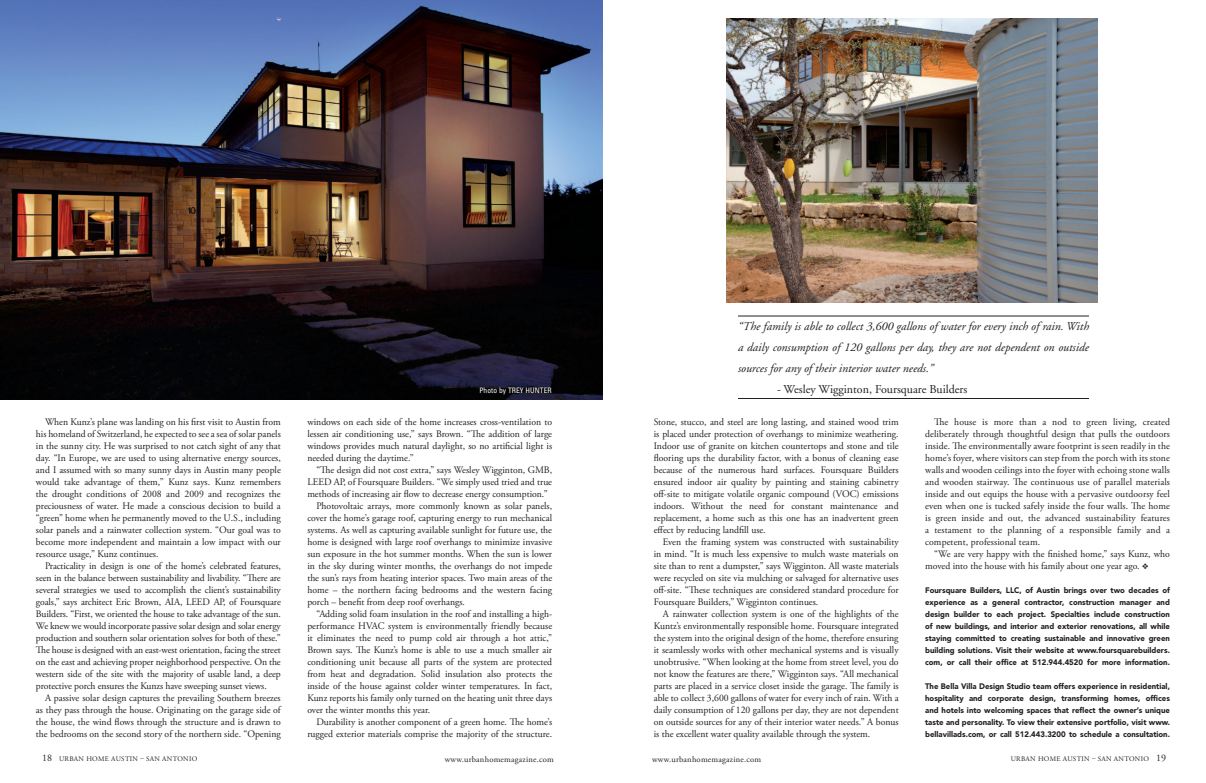
<style>
.page{position:relative;width:1206px;height:783px;background:#fff}
.page>*{position:absolute;margin:0;border:0;box-sizing:border-box;transform-origin:0 0}
.t1{font:italic 12px/21px "Adobe Garamond";color:#231f20;text-align:justify}
.t2{font:12px "Adobe Garamond";color:#231f20}
.t3{font:10px/12px "Adobe Garamond Pro";color:#231f20;text-align:justify}
.t4{font:8.5px "Adobe Garamond Pro";letter-spacing:.03em;color:#231f20}
.t5{font:900 8px/12px "Avenir";color:#231f20;text-align:justify}
.t6{font:condensed 7.5px "Univers";letter-spacing:.01em;color:#fff}
.t7{font:7px "Adobe Garamond Pro";letter-spacing:.125em;color:#231f20}
.t8{font:7px "Adobe Garamond Pro";letter-spacing:.085em;color:#231f20}
.s1{font-size:10px}
</style>
<div class="page">
<img style="left:0;top:0;width:603px;height:400px">
<img style="left:727px;top:19px;width:370px;height:283px">
<hr style="left:738px;top:316px;width:351px;height:1px;background:#231f20">
<hr style="left:738px;top:398px;width:351px;height:1px;background:#231f20">
<p class="t1" style="left:738px;top:316px;width:353px">“The family is able to collect 3,600 gallons of water for every inch of rain. With a daily consumption of 120 gallons per day, they are not dependent on outside sources for any of their interior water needs.”</p>
<p class="t3" style="left:36px;top:416px;width:246px;text-indent:9px">When Kunz’s plane was landing on his first visit to Austin from his homeland of Switzerland, he expected to see a sea of solar panels in the sunny city. He was surprised to not catch sight of any that day. “In Europe, we are used to using alternative energy sources, and I assumed with so many sunny days in Austin many people would take advantage of them,” Kunz says. Kunz remembers the drought conditions of 2008 and 2009 and recognizes the preciousness of water. He made a conscious decision to build a “green” home when he permanently moved to the U.S., including solar panels and a rainwater collection system. “Our goal was to become more independent and maintain a low impact with our resource usage,” Kunz continues.</p>
<p class="t3" style="left:36px;top:560px;width:246px;text-indent:9px">Practicality in design is one of the home’s celebrated features, seen in the balance between sustainability and livability. “There are several strategies we used to accomplish the client’s sustainability goals,” says architect Eric Brown, AIA, LEED AP, of Foursquare Builders. “First, we oriented the house to take advantage of the sun.<br>We knew we would incorporate passive solar design and solar energy production and southern solar orientation solves for both of these.” The house is designed with an east-west orientation, facing the street on the east and achieving proper neighborhood perspective. On the western side of the site with the majority of usable land, a deep protective porch ensures the Kunzs have sweeping sunset views.</p>
<p class="t3" style="left:36px;top:692px;width:246px;text-indent:9px">A passive solar design captures the prevailing Southern breezes as they pass through the house. Originating on the garage side of the house, the wind flows through the structure and is drawn to the bedrooms on the second story of the northern side. “Opening</p>
<p class="t6" style="left:479px;top:386px;width:74px">PHOTO BY TREY H UNTER</p>
<p class="t2" style="left:777px;top:382px;width:192px">- Wesley Wigginton, Foursquare Builders</p>
<p class="t3" style="left:307px;top:416px;width:246px">windows on each side of the home increases cross-ventilation to lessen air conditioning use,” says Brown. “The addition of large windows provides much natural daylight, so no artificial light is needed during the daytime.”</p>
<p class="t3" style="left:316px;top:464px;width:237px">“The design did not cost extra,” says Wesley Wigginton, GMB,</p>
<p class="t3" style="left:307px;top:476px;width:246px">LEED AP, of Foursquare Builders. “We simply used tried and true</p>
<p class="t3" style="left:307px;top:488px;width:242px">methods of increasing air flow to decrease energy consumption.”</p>
<p class="t3" style="left:316px;top:500px;width:237px">Photovoltaic arrays, more commonly known as solar panels,</p>
<p class="t3" style="left:307px;top:512px;width:246px">cover the home’s garage roof, capturing energy to run mechanical</p>
<p class="t3" style="left:307px;top:524px;width:246px">systems. As well as capturing available sunlight for future use, the</p>
<p class="t3" style="left:307px;top:536px;width:246px">home is designed with large roof overhangs to minimize invasive</p>
<p class="t3" style="left:307px;top:548px;width:246px">sun exposure in the hot summer months. When the sun is lower</p>
<p class="t3" style="left:307px;top:560px;width:246px">in the sky during winter months, the overhangs do not impede</p>
<p class="t3" style="left:307px;top:572px;width:246px">the sun’s rays from heating interior spaces. Two main areas of the</p>
<p class="t3" style="left:307px;top:584px;width:246px">home – the northern facing bedrooms and the western facing</p>
<p class="t3" style="left:307px;top:596px;width:159px">porch – benefit from deep roof overhangs.</p>
<p class="t3" style="left:316px;top:608px;width:237px">“Adding solid foam insulation in the roof and installing a high-</p>
<p class="t3" style="left:307px;top:620px;width:246px">performance HVAC system is environmentally friendly because</p>
<p class="t3" style="left:307px;top:632px;width:246px">it eliminates the need to pump cold air through a hot attic,”</p>
<p class="t3" style="left:307px;top:644px;width:246px">Brown says. The Kunz’s home is able to use a much smaller air</p>
<p class="t3" style="left:307px;top:656px;width:246px">conditioning unit because all parts of the system are protected</p>
<p class="t3" style="left:307px;top:668px;width:246px">from heat and degradation. Solid insulation also protects the</p>
<p class="t3" style="left:307px;top:680px;width:246px">inside of the house against colder winter temperatures. In fact,</p>
<p class="t3" style="left:307px;top:692px;width:246px">Kunz reports his family only turned on the heating unit three days</p>
<p class="t3" style="left:307px;top:704px;width:124px">over the winter months this year.</p>
<p class="t3" style="left:316px;top:716px;width:237px">Durability is another component of a green home. The home’s</p>
<p class="t3" style="left:307px;top:728px;width:246px">rugged exterior materials comprise the majority of the structure.</p>
<p class="t3" style="left:654px;top:416px;width:246px">Stone, stucco, and steel are long lasting, and stained wood trim is placed under protection of overhangs to minimize weathering.<br>Indoor use of granite on kitchen countertops and stone and tile flooring ups the durability factor, with a bonus of cleaning ease because of the numerous hard surfaces. Foursquare Builders ensured indoor air quality by painting and staining cabinetry off-site to mitigate volatile organic compound (VOC) emissions indoors. Without the need for constant maintenance and replacement, a home such as this one has an inadvertent green effect by reducing landfill use.</p>
<p class="t3" style="left:654px;top:536px;width:246px;text-indent:9px">Even the framing system was constructed with sustainability in mind. “It is much less expensive to mulch waste materials on site than to rent a dumpster,” says Wigginton. All waste materials were recycled on site via mulching or salvaged for alternative uses off-site. “These techniques are considered standard procedure for Foursquare Builders,” Wigginton continues.</p>
<p class="t3" style="left:654px;top:608px;width:246px;text-indent:9px">A rainwater collection system is one of the highlights of the Kuntz’s environmentally responsible home. Foursquare integrated the system into the original design of the home, therefore ensuring it seamlessly works with other mechanical systems and is visually unobtrusive. “When looking at the home from street level, you do not know the features are there,” Wigginton says. “All mechanical parts are placed in a service closet inside the garage. The family is able to collect 3,600 gallons of water for every inch of rain. With a daily consumption of 120 gallons per day, they are not dependent on outside sources for any of their interior water needs.” A bonus is the excellent water quality available through the system.</p>
<p class="t3" style="left:925px;top:416px;width:246px;text-indent:9px">The house is more than a nod to green living, created deliberately through thoughtful design that pulls the outdoors inside. The environmentally aware footprint is seen readily in the home’s foyer, where visitors can step from the porch with its stone walls and wooden ceilings into the foyer with echoing stone walls and wooden stairway. The continuous use of parallel materials inside and out equips the house with a pervasive outdoorsy feel even when one is tucked safely inside the four walls. The home is green inside and out, the advanced sustainability features a testament to the planning of a responsible family and a competent, professional team.</p>
<p class="t3" style="left:925px;top:548px;width:246px;text-indent:9px">“We are very happy with the finished home,” says Kunz, who moved into the house with his family about one year ago. ❖</p>
<p class="t5" style="left:925px;top:584px;width:246px">Foursquare Builders, LLC, of Austin brings over two decades of experience as a general contractor, construction manager and design builder to each project. Specialties include construction of new buildings, and interior and exterior renovations, all while staying committed to creating sustainable and innovative green building solutions. Visit their website at www.foursquarebuilders. com, or call their office at 512.944.4520 for more information.</p>
<p class="t5" style="left:925px;top:680px;width:246px">The Bella Villa Design Studio team offers experience in residential, hospitality and corporate design, transforming homes, offices and hotels into welcoming spaces that reflect the owner’s unique taste and personality. To view their extensive portfolio, visit www. bellavillads.com, or call 512.443.3200 to schedule a consultation.</p>
<p class="t8" style="left:42px;top:755px;width:29px"><span class="s1">18</span> Urba</p>
<p class="t7" style="left:79px;top:755px;width:120px">n Home Austin – San Antonio</p>
<p class="t4" style="left:445px;top:754px;width:111px">www.urbanhomemagazine.com</p>
<p class="t4" style="left:652px;top:754px;width:111px">www.urbanhomemagazine.com</p>
<p class="t8" style="left:1011px;top:755px;width:12px">Urba</p>
<p class="t7" style="left:1030px;top:755px;width:137px">n Home Austin – San Antonio <span class="s1">19</span></p>
</div>
